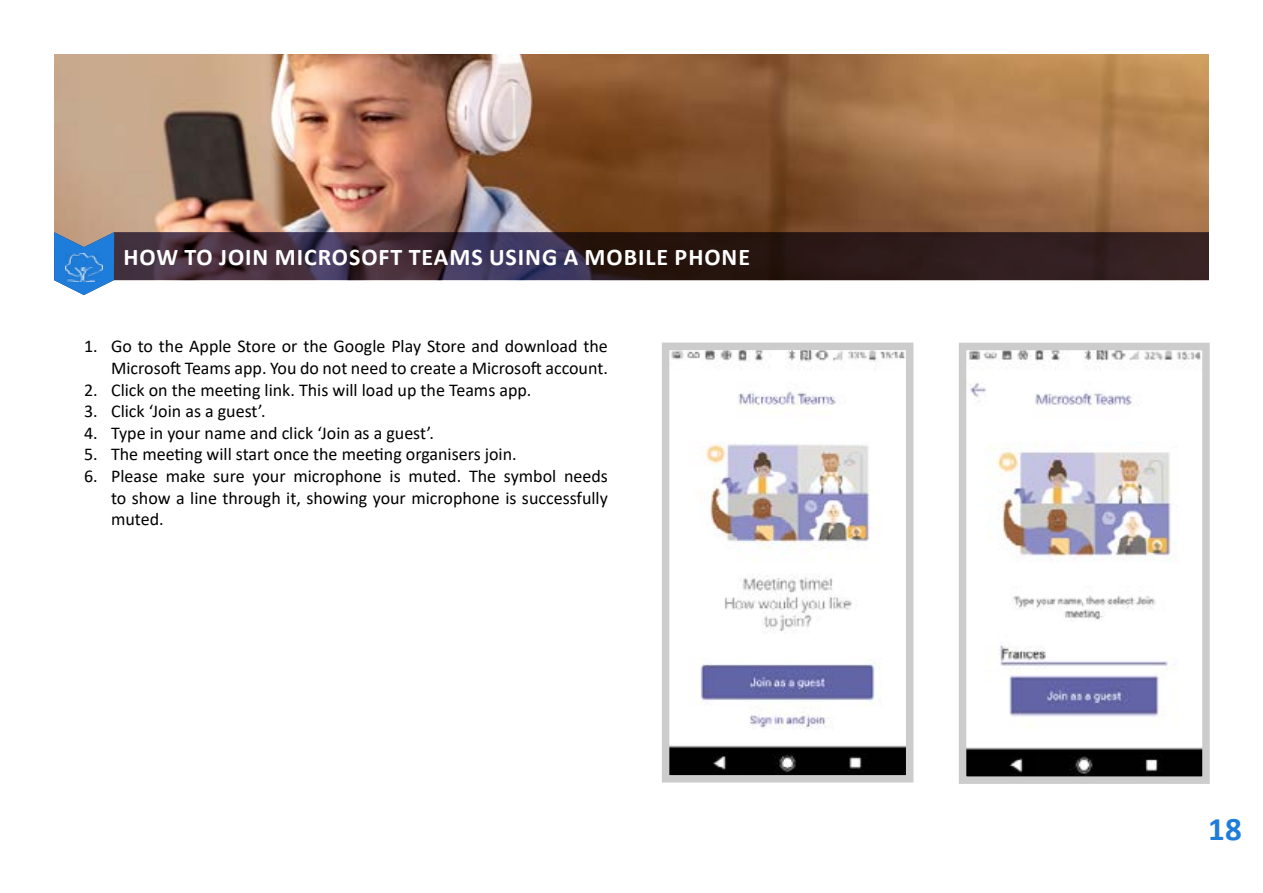
<style>
.page{position:relative;width:1263px;height:893px;background:#fff}
.page>*{position:absolute;margin:0;border:0;box-sizing:border-box;transform-origin:0 0}
.t1{font:700 33px "Calibri";color:#1e7dda}
.t2{font:700 24px "Calibri";letter-spacing:.04em;color:#fff}
.t3{font:18px/21.6px "Calibri";color:#000;text-align:right}
</style>
<div class="page">
<img style="left:54px;top:54px;width:1155px;height:178px">
<img style="left:671px;top:352px;width:233px;height:422px">
<div style="left:662px;top:343px;width:251px;height:440px;border:8px solid #ccc"></div>
<img style="left:968px;top:352px;width:233px;height:423px">
<div style="left:959px;top:343px;width:251px;height:441px;border:8px solid #ccc"></div>
<svg style="left:114px;top:232px;width:1095px;height:49px;background:#38272e"></svg>
<svg style="left:54px;top:232px;width:60px;height:63px"></svg>
<img style="left:66px;top:254px;width:36px;height:28px">
<h2 class="t2" style="left:123px;top:240px;width:628px">HOW TO JOIN MICROSOFT TEAMS USING A MOBILE PHONE</h2>
<p class="t3" style="left:84px;top:335px;width:525px">1. Go to the Apple Store or the Google Play Store and download the<br>Microsoft Teams app. You do not need to create a Microsoft account.</p>
<p class="t3" style="left:84px;top:378px;width:449px">2. Click on the meeting link. This will load up the Teams app.</p>
<p class="t3" style="left:84px;top:400px;width:183px">3. Click ‘Join as a guest’.</p>
<p class="t3" style="left:84px;top:422px;width:351px">4. Type in your name and click ‘Join as a guest’.</p>
<p class="t3" style="left:84px;top:443px;width:434px">5. The meeting will start once the meeting organisers join.</p>
<p class="t3" style="left:111px;top:465px;width:498px;text-align:justify;text-indent:-27px">6. Please make sure your microphone is muted. The symbol needs to show a line through it, showing your microphone is successfully muted.</p>
<h1 class="t1" style="left:1208px;top:806px;width:35px">18</h1>
</div>
